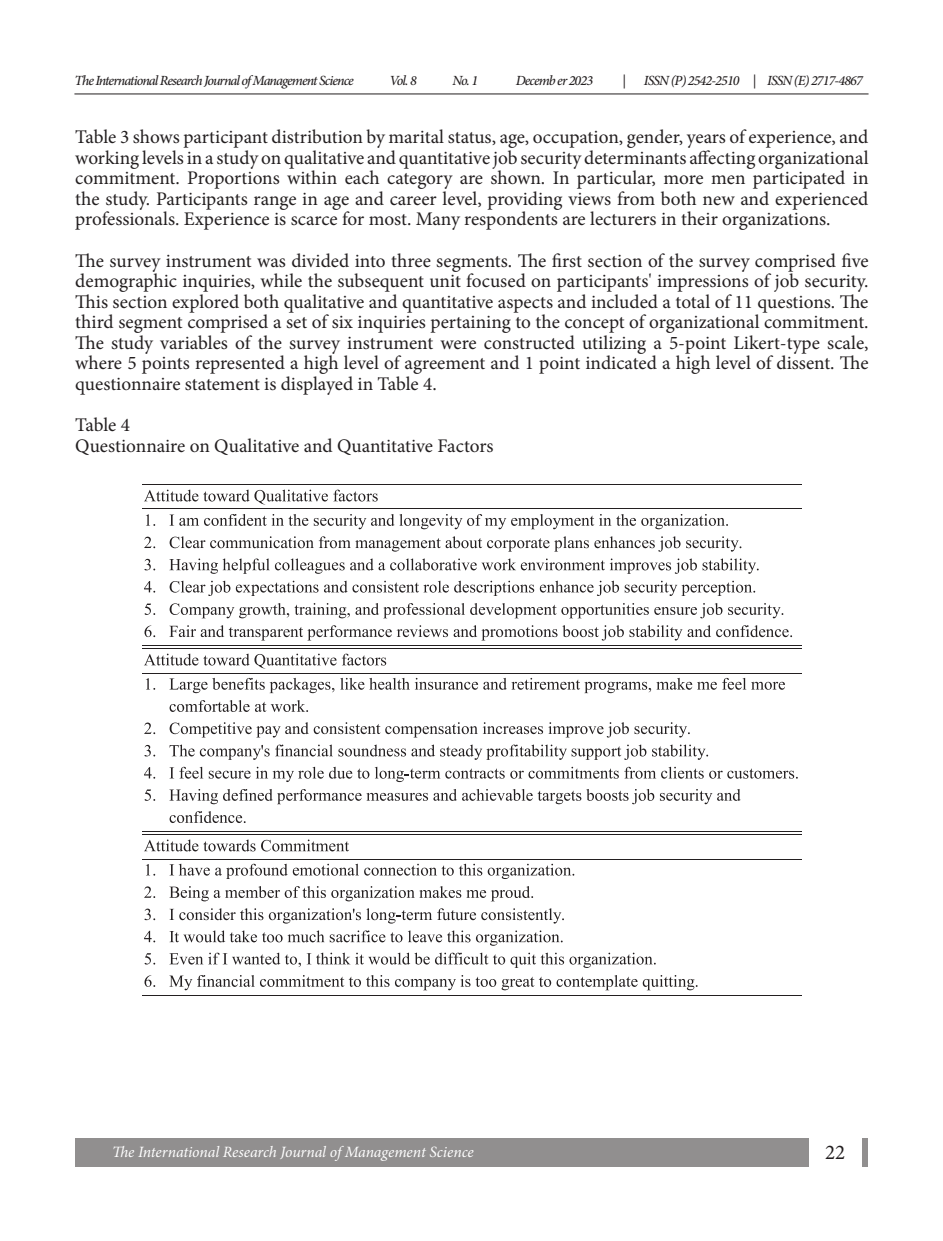
<style>
.page{position:relative;width:943px;height:1241px;background:#fff}
.page>*{position:absolute;margin:0;border:0;box-sizing:border-box;transform-origin:0 0}
.t1{font:21px "Minion Pro";color:#231f20}
.t2{font:19.25px/20.5px "Minion Pro";letter-spacing:-.005em;color:#231f20;text-align:justify}
.t3{font:italic 15.75px "Minion Pro";letter-spacing:-.005em;color:#fff}
.t4{font:italic 500 14px "Minion Pro";letter-spacing:-.065em;color:#231f20}
</style>
<div class="page">
<div style="left:75px;top:1138px;width:792px;height:28px;background:#918f8f"></div>
<hr style="left:74px;top:93px;width:794px;height:1px;background:#231f20">
<svg style="left:144px;top:489px;width:234px;height:15px"></svg>
<hr style="left:142px;top:484px;width:659px;height:1px;background:#231f20">
<svg style="left:146px;top:514px;width:9px;height:12px"></svg>
<svg style="left:169px;top:514px;width:559px;height:15px"></svg>
<hr style="left:142px;top:508px;width:659px;height:1px;background:#231f20">
<svg style="left:144px;top:536px;width:11px;height:12px"></svg>
<svg style="left:170px;top:536px;width:571px;height:15px"></svg>
<svg style="left:144px;top:558px;width:11px;height:12px"></svg>
<svg style="left:169px;top:558px;width:589px;height:15px"></svg>
<svg style="left:144px;top:581px;width:11px;height:11px"></svg>
<svg style="left:170px;top:580px;width:364px;height:16px"></svg>
<svg style="left:540px;top:580px;width:215px;height:16px"></svg>
<svg style="left:145px;top:603px;width:10px;height:12px"></svg>
<svg style="left:170px;top:603px;width:613px;height:15px"></svg>
<svg style="left:144px;top:625px;width:11px;height:12px"></svg>
<svg style="left:169px;top:625px;width:623px;height:15px"></svg>
<hr style="left:142px;top:645px;width:659px;height:1px;background:#231f20">
<svg style="left:144px;top:653px;width:242px;height:15px"></svg>
<hr style="left:142px;top:647px;width:659px;height:1px;background:#231f20">
<hr style="left:142px;top:673px;width:659px;height:1px;background:#231f20">
<svg style="left:146px;top:678px;width:9px;height:11px"></svg>
<svg style="left:169px;top:677px;width:616px;height:16px"></svg>
<svg style="left:170px;top:700px;width:138px;height:11px"></svg>
<svg style="left:144px;top:722px;width:11px;height:12px"></svg>
<svg style="left:170px;top:722px;width:519px;height:15px"></svg>
<svg style="left:144px;top:744px;width:11px;height:12px"></svg>
<svg style="left:169px;top:744px;width:539px;height:15px"></svg>
<svg style="left:144px;top:767px;width:11px;height:11px"></svg>
<svg style="left:169px;top:766px;width:628px;height:16px"></svg>
<svg style="left:145px;top:789px;width:10px;height:11px"></svg>
<svg style="left:169px;top:789px;width:571px;height:15px"></svg>
<svg style="left:170px;top:811px;width:75px;height:11px"></svg>
<hr style="left:142px;top:831px;width:659px;height:1px;background:#231f20">
<svg style="left:144px;top:839px;width:205px;height:12px"></svg>
<hr style="left:142px;top:833px;width:659px;height:1px;background:#231f20">
<hr style="left:142px;top:859px;width:659px;height:1px;background:#231f20">
<svg style="left:146px;top:864px;width:9px;height:11px"></svg>
<svg style="left:169px;top:863px;width:405px;height:15px"></svg>
<svg style="left:144px;top:886px;width:11px;height:11px"></svg>
<svg style="left:169px;top:886px;width:364px;height:15px"></svg>
<svg style="left:144px;top:908px;width:11px;height:12px"></svg>
<svg style="left:169px;top:908px;width:395px;height:15px"></svg>
<svg style="left:144px;top:930px;width:11px;height:12px"></svg>
<svg style="left:169px;top:930px;width:393px;height:15px"></svg>
<svg style="left:145px;top:953px;width:10px;height:11px"></svg>
<svg style="left:169px;top:952px;width:486px;height:15px"></svg>
<svg style="left:144px;top:975px;width:11px;height:11px"></svg>
<svg style="left:169px;top:975px;width:528px;height:15px"></svg>
<hr style="left:142px;top:994px;width:659px;height:1px;background:#231f20">
<div style="left:809px;top:1138px;width:52px;height:28px;background:#fff"></div>
<p class="t4" style="left:74px;top:70px;width:281px">The International Research Journal of Management Science</p>
<p class="t4" style="left:389px;top:70px;width:29px">Vol. 8</p>
<p class="t4" style="left:452px;top:70px;width:27px">No. 1</p>
<p class="t4" style="left:515px;top:70px;width:79px">Decemb er 2023</p>
<p class="t4" style="left:622px;top:70px;width:5px">|</p>
<p class="t4" style="left:644px;top:70px;width:220px">ISSN (P) 2542-2510 | ISSN (E) 2717-4867</p>
<p class="t2" style="left:75px;top:127px;width:794px">Table 3 shows participant distribution by marital status, age, occupation, gender, years of experience, and working levels in a study on qualitative and quantitative job security determinants affecting organizational commitment. Proportions within each category are shown. In particular, more men participated in the study. Participants range in age and career level, providing views from both new and experienced professionals. Experience is scarce for most. Many respondents are lecturers in their organizations.</p>
<p class="t2" style="left:75px;top:250px;width:794px">The survey instrument was divided into three segments. The first section of the survey comprised five demographic inquiries, while the subsequent unit focused on participants' impressions of job security.<br>This section explored both qualitative and quantitative aspects and included a total of 11 questions. The third segment comprised a set of six inquiries pertaining to the concept of organizational commitment.<br>The study variables of the survey instrument were constructed utilizing a 5-point Likert-type scale, where 5 points represented a high level of agreement and 1 point indicated a high level of dissent. The questionnaire statement is displayed in Table 4.</p>
<p class="t2" style="left:75px;top:415px;width:56px">Table 4</p>
<p class="t2" style="left:75px;top:435px;width:419px">Questionnaire on Qualitative and Quantitative Factors</p>
<p class="t3" style="left:112px;top:1141px;width:363px">The International Research Journal of Management Science</p>
<p class="t1" style="left:825px;top:1138px;width:22px">22</p>
</div>
